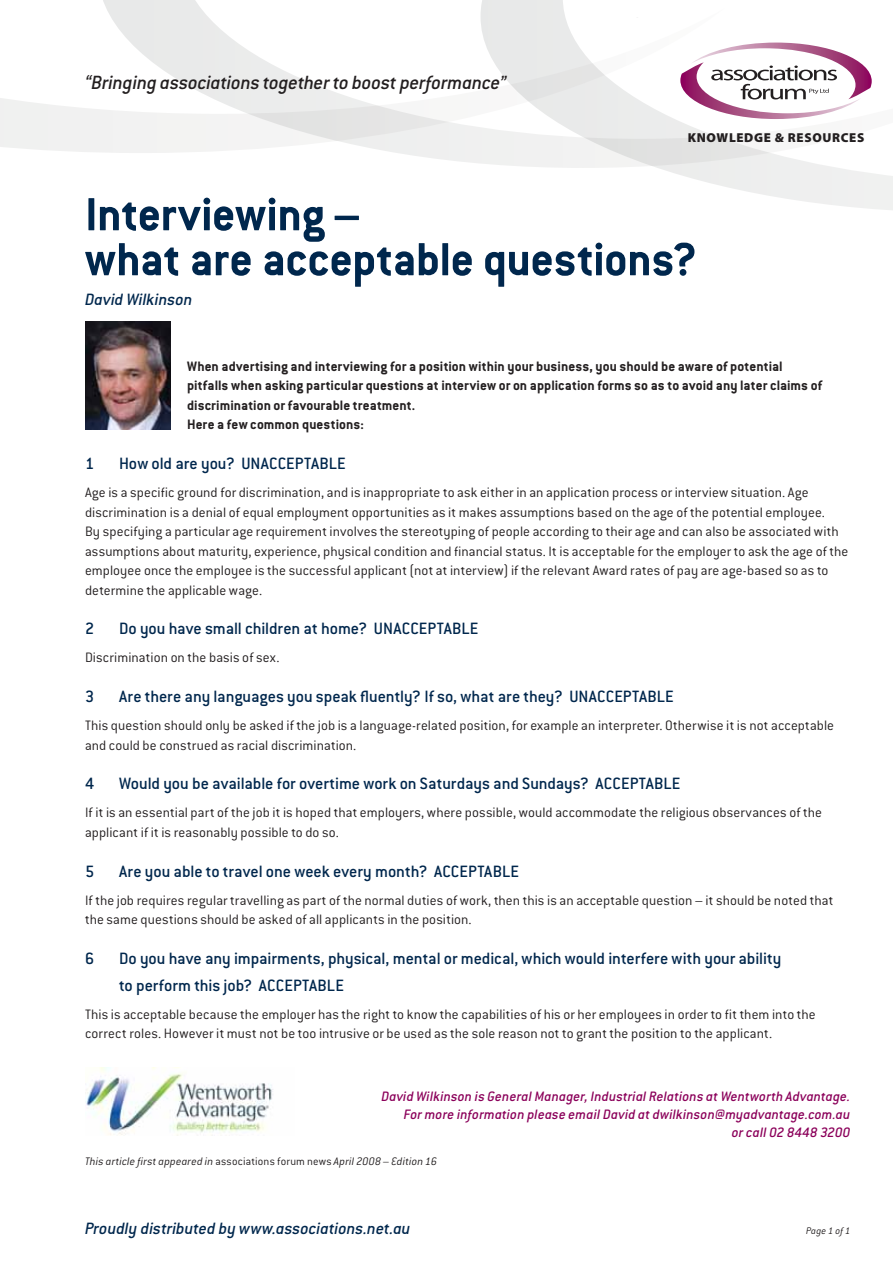
<style>
.page{position:relative;width:893px;height:1263px;background:#fff}
.page>*{position:absolute;margin:0;border:0;box-sizing:border-box;transform-origin:0 0}
.t1{font:700 51px/45px "Conduit ITC";letter-spacing:-.01em;color:#00274d}
.t2{font:italic 500 21px "Conduit ITC";letter-spacing:-.01em;color:#231f20}
.t3{font:500 18px/27px "Conduit ITC";letter-spacing:-.005em;color:#00274d}
.t4{font:italic 500 18px "Conduit ITC";letter-spacing:.005em;color:#00274d}
.t5{font:300 15px/19.5px "Conduit ITC";letter-spacing:.005em;color:#231f20}
.t6{font:700 15px/19.5px "Conduit ITC";letter-spacing:.005em;color:#231f20}
.t7{font:italic 500 15px/18px "Conduit ITC";letter-spacing:.01em;color:#8b005a;text-align:right}
.t8{font:900 12.9px "Myriad Pro";letter-spacing:.05em;color:#231f20}
.t9{font:italic 300 12px "Conduit ITC";letter-spacing:.015em;color:#231f20}
.t10{font:italic 300 10.5px "Conduit ITC";letter-spacing:.015em;color:#231f20}
.s1{font-style:normal}
</style>
<div class="page">
<svg style="left:103px;top:0;width:377px;height:163px"></svg>
<svg style="left:0;top:8px;width:480px;height:145px"></svg>
<svg style="left:480px;top:0;width:413px;height:210px"></svg>
<svg style="left:534px;top:0;width:359px;height:119px"></svg>
<div style="left:605px;top:0;width:92px;height:16px;background:#fff"></div>
<img style="left:85px;top:321px;width:85px;height:108px">
<img style="left:85px;top:1068px;width:188px;height:68px">
<h2 class="t2" style="left:85px;top:70px;width:423px">“Bringing associations together to boost performance”</h2>
<p class="t8" style="left:688px;top:129px;width:178px">KNOWLEDGE &amp; RESOURCES</p>
<h1 class="t1" style="left:85px;top:191px;width:614px">Interviewing –<br>what are acceptable questions?</h1>
<p class="t4" style="left:85px;top:289px;width:109px">David Wilkinson</p>
<p class="t6" style="left:187px;top:356px;width:637px">When advertising and interviewing for a position within your business, you should be aware of potential pitfalls when asking particular questions at interview or on application forms so as to avoid any later claims of discrimination or favourable treatment.<br>Here a few common questions:</p>
<p class="t3" style="left:85px;top:450px;width:11px">1</p>
<p class="t3" style="left:119px;top:450px;width:228px">How old are you? UNACCEPTABLE</p>
<p class="t5" style="left:85px;top:483px;width:765px">Age is a specific ground for discrimination, and is inappropriate to ask either in an application process or interview situation. Age discrimination is a denial of equal employment opportunities as it makes assumptions based on the age of the potential employee.<br>By specifying a particular age requirement involves the stereotyping of people according to their age and can also be associated with assumptions about maturity, experience, physical condition and financial status. It is acceptable for the employer to ask the age of the employee once the employee is the successful applicant (not at interview) if the relevant Award rates of pay are age-based so as to determine the applicable wage.</p>
<p class="t3" style="left:85px;top:615px;width:11px">2</p>
<p class="t3" style="left:119px;top:615px;width:361px">Do you have small children at home? UNACCEPTABLE</p>
<p class="t5" style="left:85px;top:648px;width:196px">Discrimination on the basis of sex.</p>
<p class="t3" style="left:85px;top:683px;width:11px">3</p>
<p class="t3" style="left:119px;top:683px;width:556px">Are there any languages you speak fluently? If so, what are they? UNACCEPTABLE</p>
<p class="t5" style="left:85px;top:716px;width:751px">This question should only be asked if the job is a language-related position, for example an interpreter. Otherwise it is not acceptable and could be construed as racial discrimination.</p>
<p class="t3" style="left:85px;top:770px;width:11px">4</p>
<p class="t3" style="left:119px;top:770px;width:563px">Would you be available for overtime work on Saturdays and Sundays? ACCEPTABLE</p>
<p class="t5" style="left:85px;top:803px;width:738px">If it is an essential part of the job it is hoped that employers, where possible, would accommodate the religious observances of the applicant if it is reasonably possible to do so.</p>
<p class="t3" style="left:85px;top:857px;width:11px">5</p>
<p class="t3" style="left:119px;top:857px;width:401px">Are you able to travel one week every month? ACCEPTABLE</p>
<p class="t5" style="left:85px;top:890px;width:750px">If the job requires regular travelling as part of the normal duties of work, then this is an acceptable question – it should be noted that the same questions should be asked of all applicants in the position.</p>
<p class="t3" style="left:85px;top:945px;width:11px">6</p>
<p class="t3" style="left:119px;top:945px;width:664px">Do you have any impairments, physical, mental or medical, which would interfere with your ability to perform this job? ACCEPTABLE</p>
<p class="t5" style="left:85px;top:1004px;width:732px">This is acceptable because the employer has the right to know the capabilities of his or her employees in order to fit them into the correct roles. However it must not be too intrusive or be used as the sole reason not to grant the position to the applicant.</p>
<p class="t7" style="left:381px;top:1088px;width:471px">David Wilkinson is General Manager, Industrial Relations at Wentworth Advantage.<br>For more information please email David at dwilkinson@myadvantage.com.au<br>or call 02 8448 3200</p>
<p class="t9" style="left:85px;top:1155px;width:354px">This article first appeared in <span class="s1">associations forum news</span> April 2008 – Edition 16</p>
<p class="t4" style="left:85px;top:1218px;width:327px">Proudly distributed by www.associations.net.au</p>
<p class="t10" style="left:806px;top:1225px;width:46px">Page 1 of 1</p>
</div>
